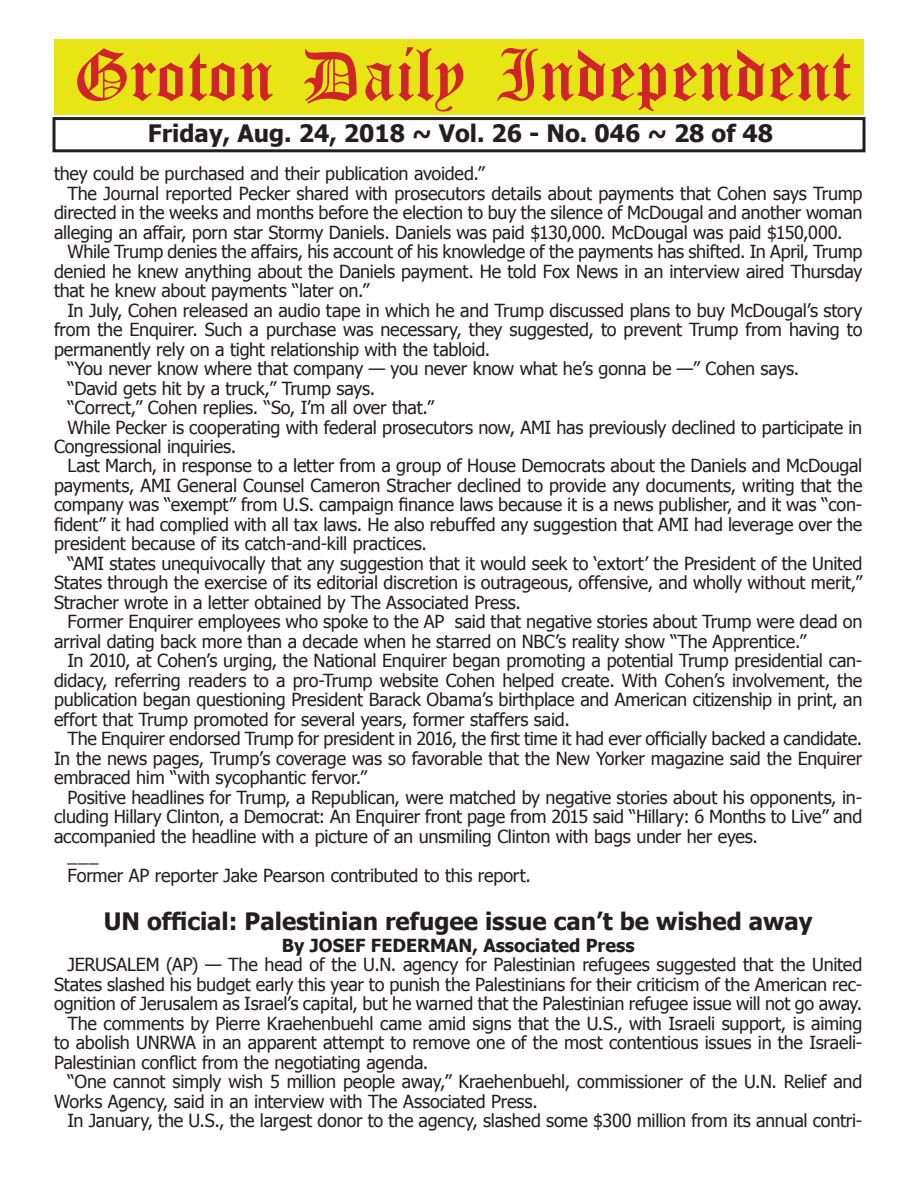
<style>
.page{position:relative;width:918px;height:1188px;background:#fff}
.page>*{position:absolute;margin:0;border:0;box-sizing:border-box;transform-origin:0 0}
.t1{font:54px "Old English Five";color:#d1232a}
.t2{font:700 24px "Tahoma";color:#231f20}
.t3{font:18px "Tahoma";letter-spacing:-.015em;color:#231f20}
.t4{font:700 18px "Tahoma";color:#231f20}
</style>
<div class="page">
<div style="left:52px;top:117px;width:814px;height:35px;border:3px solid #231f20"></div>
<div style="left:54px;top:40px;width:810px;height:75px;background:#e7e515"></div>
<h1 class="t1" style="left:73px;top:50px;width:779px">Groton Daily Independent</h1>
<h2 class="t2" style="left:148px;top:116px;width:627px">Friday, Aug. 24, 2018 ~ Vol. 26 - No. 046 ~ 28 of 48</h2>
<p class="t3" style="left:54px;top:161px;width:432px">they could be purchased and their publication avoided.”</p>
<p class="t3" style="left:68px;top:181px;width:796px">The Journal reported Pecker shared with prosecutors details about payments that Cohen says Trump</p>
<p class="t3" style="left:54px;top:200px;width:810px">directed in the weeks and months before the election to buy the silence of McDougal and another woman</p>
<p class="t3" style="left:54px;top:220px;width:790px">alleging an affair, porn star Stormy Daniels. Daniels was paid $130,000. McDougal was paid $150,000.</p>
<p class="t3" style="left:68px;top:239px;width:796px">While Trump denies the affairs, his account of his knowledge of the payments has shifted. In April, Trump</p>
<p class="t3" style="left:54px;top:259px;width:810px">denied he knew anything about the Daniels payment. He told Fox News in an interview aired Thursday</p>
<p class="t3" style="left:54px;top:278px;width:317px">that he knew about payments “later on.”</p>
<p class="t3" style="left:68px;top:298px;width:797px">In July, Cohen released an audio tape in which he and Trump discussed plans to buy McDougal’s story</p>
<p class="t3" style="left:54px;top:317px;width:810px">from the Enquirer. Such a purchase was necessary, they suggested, to prevent Trump from having to</p>
<p class="t3" style="left:54px;top:337px;width:438px">permanently rely on a tight relationship with the tabloid.</p>
<p class="t3" style="left:68px;top:356px;width:733px">“You never know where that company — you never know what he’s gonna be —” Cohen says.</p>
<p class="t3" style="left:68px;top:376px;width:309px">“David gets hit by a truck,” Trump says.</p>
<p class="t3" style="left:68px;top:395px;width:368px">“Correct,” Cohen replies. “So, I’m all over that.”</p>
<p class="t3" style="left:68px;top:415px;width:796px">While Pecker is cooperating with federal prosecutors now, AMI has previously declined to participate in</p>
<p class="t3" style="left:54px;top:434px;width:184px">Congressional inquiries.</p>
<p class="t3" style="left:68px;top:454px;width:796px">Last March, in response to a letter from a group of House Democrats about the Daniels and McDougal</p>
<p class="t3" style="left:54px;top:473px;width:810px">payments, AMI General Counsel Cameron Stracher declined to provide any documents, writing that the</p>
<p class="t3" style="left:54px;top:493px;width:810px">company was “exempt” from U.S. campaign finance laws because it is a news publisher, and it was “con-</p>
<p class="t3" style="left:54px;top:512px;width:810px">fident” it had complied with all tax laws. He also rebuffed any suggestion that AMI had leverage over the</p>
<p class="t3" style="left:54px;top:532px;width:374px">president because of its catch-and-kill practices.</p>
<p class="t3" style="left:68px;top:551px;width:796px">“AMI states unequivocally that any suggestion that it would seek to ‘extort’ the President of the United</p>
<p class="t3" style="left:54px;top:571px;width:810px">States through the exercise of its editorial discretion is outrageous, offensive, and wholly without merit,”</p>
<p class="t3" style="left:54px;top:590px;width:468px">Stracher wrote in a letter obtained by The Associated Press.</p>
<p class="t3" style="left:68px;top:610px;width:796px">Former Enquirer employees who spoke to the AP said that negative stories about Trump were dead on</p>
<p class="t3" style="left:54px;top:629px;width:754px">arrival dating back more than a decade when he starred on NBC’s reality show “The Apprentice.”</p>
<p class="t3" style="left:68px;top:649px;width:796px">In 2010, at Cohen’s urging, the National Enquirer began promoting a potential Trump presidential can-</p>
<p class="t3" style="left:54px;top:668px;width:810px">didacy, referring readers to a pro-Trump website Cohen helped create. With Cohen’s involvement, the</p>
<p class="t3" style="left:54px;top:688px;width:810px">publication began questioning President Barack Obama’s birthplace and American citizenship in print, an</p>
<p class="t3" style="left:54px;top:707px;width:517px">effort that Trump promoted for several years, former staffers said.</p>
<p class="t3" style="left:68px;top:727px;width:796px">The Enquirer endorsed Trump for president in 2016, the first time it had ever officially backed a candidate.</p>
<p class="t3" style="left:54px;top:746px;width:810px">In the news pages, Trump’s coverage was so favorable that the New Yorker magazine said the Enquirer</p>
<p class="t3" style="left:54px;top:766px;width:315px">embraced him “with sycophantic fervor.”</p>
<p class="t3" style="left:68px;top:785px;width:796px">Positive headlines for Trump, a Republican, were matched by negative stories about his opponents, in-</p>
<p class="t3" style="left:54px;top:805px;width:810px">cluding Hillary Clinton, a Democrat: An Enquirer front page from 2015 said “Hillary: 6 Months to Live” and</p>
<p class="t3" style="left:54px;top:824px;width:706px">accompanied the headline with a picture of an unsmiling Clinton with bags under her eyes.</p>
<p class="t3" style="left:68px;top:844px;width:33px">___</p>
<p class="t3" style="left:68px;top:863px;width:465px">Former AP reporter Jake Pearson contributed to this report.</p>
<h2 class="t2" style="left:104px;top:905px;width:710px">UN official: Palestinian refugee issue can’t be wished away</h2>
<p class="t4" style="left:282px;top:933px;width:354px">By JOSEF FEDERMAN, Associated Press</p>
<p class="t3" style="left:68px;top:953px;width:796px">JERUSALEM (AP) — The head of the U.N. agency for Palestinian refugees suggested that the United</p>
<p class="t3" style="left:54px;top:972px;width:810px">States slashed his budget early this year to punish the Palestinians for their criticism of the American rec-</p>
<p class="t3" style="left:54px;top:992px;width:810px">ognition of Jerusalem as Israel’s capital, but he warned that the Palestinian refugee issue will not go away.</p>
<p class="t3" style="left:68px;top:1011px;width:796px">The comments by Pierre Kraehenbuehl came amid signs that the U.S., with Israeli support, is aiming</p>
<p class="t3" style="left:54px;top:1031px;width:810px">to abolish UNRWA in an apparent attempt to remove one of the most contentious issues in the Israeli-</p>
<p class="t3" style="left:54px;top:1050px;width:376px">Palestinian conflict from the negotiating agenda.</p>
<p class="t3" style="left:68px;top:1070px;width:796px">“One cannot simply wish 5 million people away,” Kraehenbuehl, commissioner of the U.N. Relief and</p>
<p class="t3" style="left:54px;top:1089px;width:485px">Works Agency, said in an interview with The Associated Press.</p>
<p class="t3" style="left:68px;top:1109px;width:796px">In January, the U.S., the largest donor to the agency, slashed some $300 million from its annual contri-</p>
</div>
